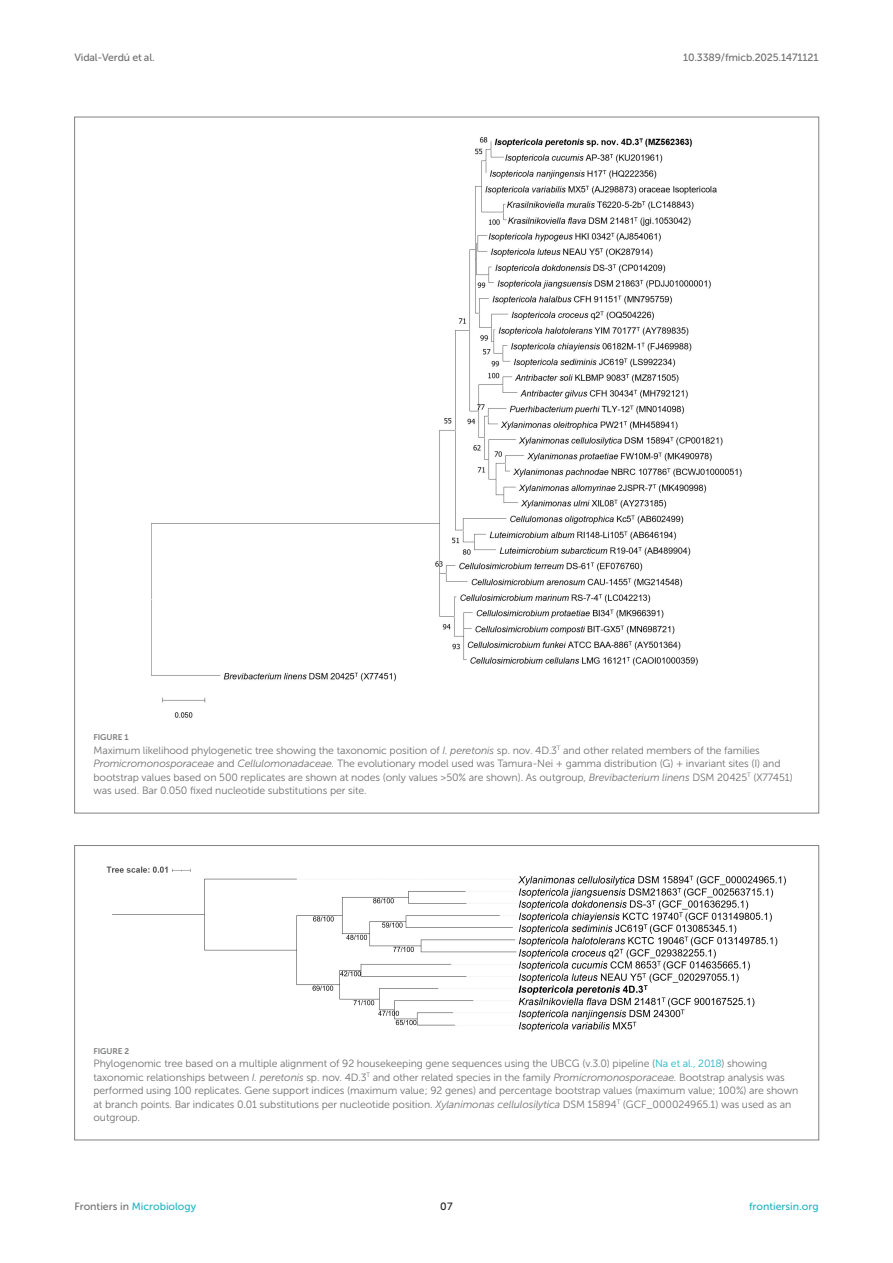
<style>
.page{position:relative;width:893px;height:1263px;background:#fff}
.page>*{position:absolute;margin:0;border:0;box-sizing:border-box;transform-origin:0 0}
.FIG_LEG{font:10.5px/13.5px "Museo Sans 300";letter-spacing:-.01em;color:#706f70}
.t1{font:10.5px "Museo Sans 500";letter-spacing:-.015em;color:#706f70}
.t2{font:10.5px "Museo Sans 500";color:#1db5c3}
.t3{font:10.5px "Museo Sans 500";color:#1b1c1b}
.FIG_HD{font:8.25px "Museo Sans 700";letter-spacing:-.01em;color:#7e7f7f}
.s1{font-style:italic}
.s2{color:#1db5c3}
.s3{color:#706f70}
</style>
<div class="page">
<img style="left:151px;top:137px;width:591px;height:581px">
<img style="left:106px;top:866px;width:680px;height:166px">
<p class="t1" style="left:74px;top:51px;width:82px">Vidal-Verdú et al.</p>
<p class="t1" style="left:683px;top:51px;width:137px">10.3389/fmicb.2025.1471121</p>
<p class="FIG_HD" style="left:94px;top:733px;width:37px">FIGURE 1</p>
<p class="FIG_LEG" style="left:94px;top:743px;width:701px">Maximum likelihood phylogenetic tree showing the taxonomic position of <span class="s1">I. peretonis</span> sp. nov. 4D.3<sup>T</sup> and other related members of the families <span class="s1">Promicromonosporaceae</span> and <span class="s1">Cellulomonadaceae.</span> The evolutionary model used was Tamura-Nei + gamma distribution (G) + invariant sites (I) and bootstrap values based on 500 replicates are shown at nodes (only values &gt;50% are shown). As outgroup, <span class="s1">Brevibacterium linens</span> DSM 20425<sup>T</sup> (X77451) was used. Bar 0.050 fixed nucleotide substitutions per site.</p>
<p class="FIG_HD" style="left:94px;top:1046px;width:37px">FIGURE 2</p>
<p class="FIG_LEG" style="left:94px;top:1057px;width:706px">Phylogenomic tree based on a multiple alignment of 92 housekeeping gene sequences using the UBCG (v.3.0) pipeline (<span class="s2">Na et al., 2018</span>) showing taxonomic relationships between <span class="s1">I. peretonis</span> sp. nov. 4D.3<sup>T</sup> and other related species in the family <span class="s1">Promicromonosporaceae.</span> Bootstrap analysis was performed using 100 replicates. Gene support indices (maximum value; 92 genes) and percentage bootstrap values (maximum value; 100%) are shown at branch points. Bar indicates 0.01 substitutions per nucleotide position. <span class="s1">Xylanimonas cellulosilytica</span> DSM 15894<sup>T</sup> (GCF_000024965.1) was used as an outgroup.</p>
<p class="t2" style="left:74px;top:1200px;width:123px"><span class="s3">Frontiers in</span> Microbiology</p>
<p class="t3" style="left:440px;top:1200px;width:14px">07</p>
<p class="t2" style="left:749px;top:1200px;width:71px">frontiersin.org</p>
</div>
